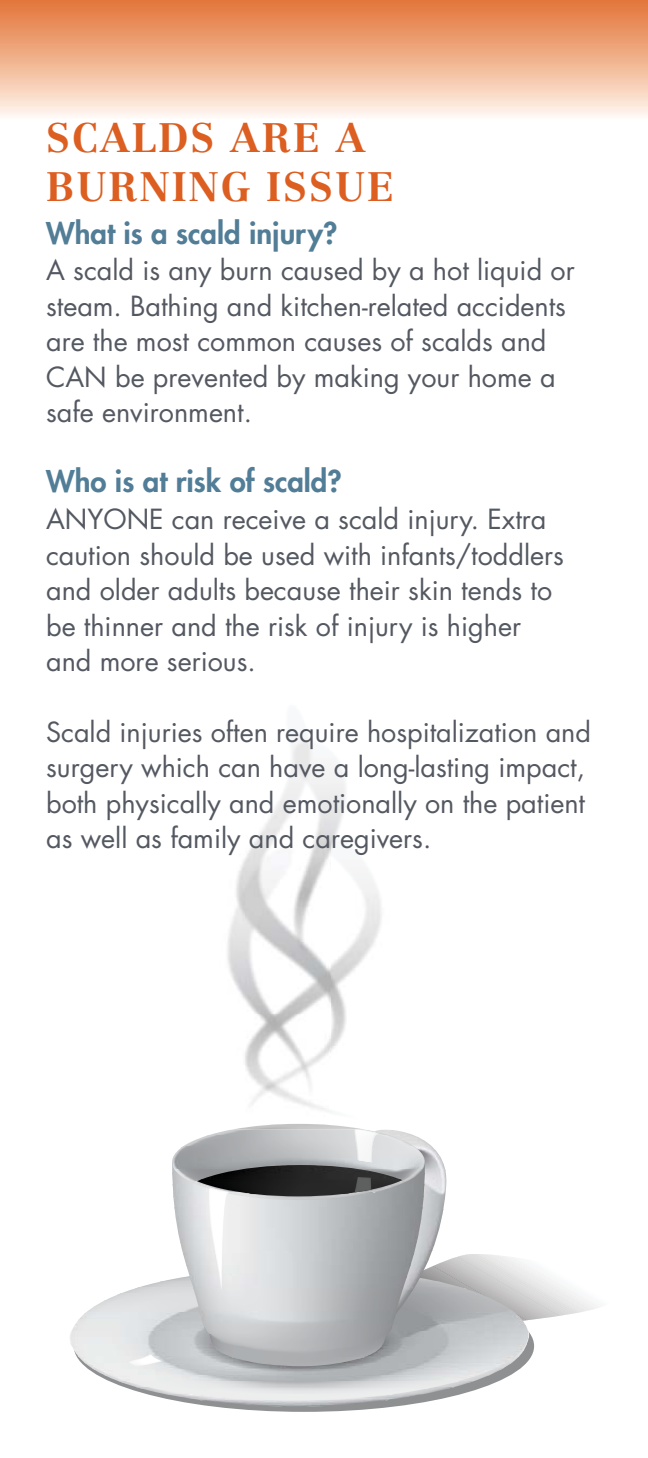
<style>
.page{position:relative;width:648px;height:1458px;background:#fff}
.page>*{position:absolute;margin:0;border:0;box-sizing:border-box;transform-origin:0 0}
.t1{font:700 40.5px/48.6px "Centennial";letter-spacing:.05em;color:#dc5e20}
.t2{font:800 29.25px "Futura";color:#527d97}
.t3{font:27px/35.6px "Futura";color:#545861}
</style>
<div class="page">
<svg style="left:448px;top:1254px;width:151px;height:66px"></svg>
<img style="left:173px;top:1400px;width:262px;height:7px">
<img style="left:70px;top:1269px;width:460px;height:131px">
<img style="left:425px;top:1141px;width:23px;height:176px">
<img style="left:172px;top:1200px;width:253px;height:167px">
<img style="left:172px;top:1129px;width:253px;height:71px">
<img style="left:197px;top:1165px;width:205px;height:31px">
<img style="left:208px;top:1188px;width:21px;height:101px">
<img style="left:354px;top:1129px;width:25px;height:33px">
<img style="left:355px;top:1177px;width:16px;height:16px">
<img style="left:127px;top:1354px;width:36px;height:13px">
<img style="left:227px;top:739px;width:155px;height:371px">
<img style="left:236px;top:1124px;width:125px;height:5px">
<img style="left:0;top:0;width:648px;height:117px">
<h1 class="t1" style="left:46px;top:117px;width:350px">SCALDS ARE A<br>BURNING ISSUE</h1>
<p class="t2" style="left:46px;top:219px;width:293px">What is a scald injury?</p>
<p class="t3" style="left:46px;top:255px;width:530px">A scald is any burn caused by a hot liquid or steam. Bathing and kitchen-related accidents are the most common causes of scalds and CAN be prevented by making your home a safe environment.</p>
<p class="t2" style="left:46px;top:468px;width:297px">Who is at risk of scald?</p>
<p class="t3" style="left:46px;top:504px;width:519px">ANYONE can receive a scald injury. Extra caution should be used with infants/toddlers and older adults because their skin tends to be thinner and the risk of injury is higher and more serious.</p>
<p class="t3" style="left:46px;top:717px;width:546px">Scald injuries often require hospitalization and surgery which can have a long-lasting impact, both physically and emotionally on the patient as well as family and caregivers.</p>
</div>
